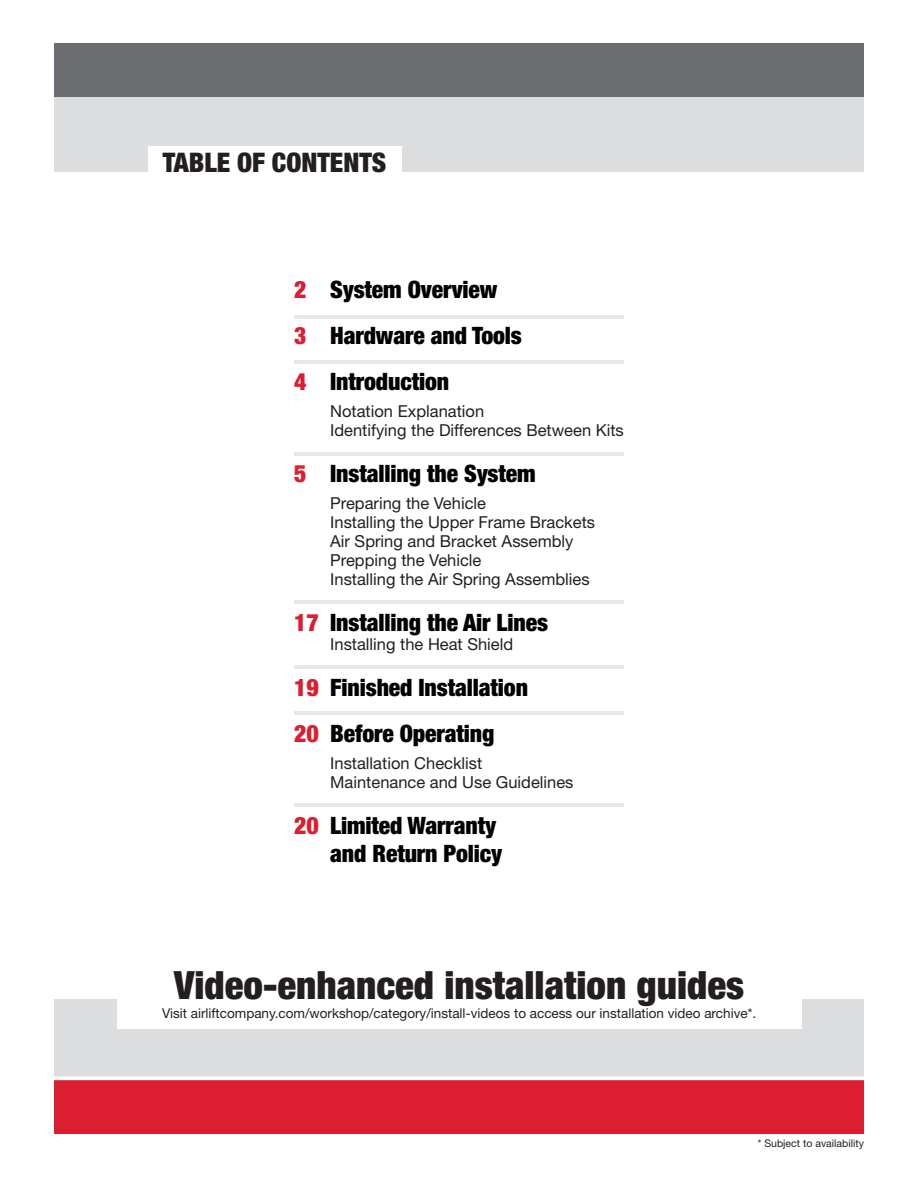
<style>
.page{position:relative;width:918px;height:1188px;background:#fff}
.page>*{position:absolute;margin:0;border:0;box-sizing:border-box;transform-origin:0 0}
.Video_head__inside{font:900 condensed 39px "Helvetica Neue";color:#231f20}
.TOC_-_Page_Header{font:900 condensed 27px "Helvetica Neue";color:#231f20}
.TOC_body{font:900 condensed 24px/27.6px "Helvetica Neue";letter-spacing:-.005em;color:#010101;text-align:right}
.TOC_head{font:900 condensed 24px "Helvetica Neue";letter-spacing:-.005em;color:#010101}
.TOC_body-2{font:16.5px "Helvetica Neue";color:#231f20}
.Caption_-_Centered{font:13.5px "Helvetica Neue";color:#231f20}
.Video_head__inside-2{font:10.5px "Helvetica Neue";color:#231f20}
.s1{color:#db1e30}
</style>
<div class="page">
<div style="left:54px;top:1080px;width:810px;height:54px;background:#db1e30"></div>
<div style="left:54px;top:999px;width:810px;height:81px;background:#dcdddf"></div>
<div style="left:54px;top:91px;width:810px;height:81px;background:#dcdddf"></div>
<div style="left:54px;top:43px;width:810px;height:54px;background:#6c6d70"></div>
<div style="left:148px;top:146px;width:253px;height:33px;background:#fff"></div>
<svg style="left:54px;top:1076px;width:810px;height:4px;background:#fafbfb"></svg>
<div style="left:117px;top:991px;width:685px;height:37px;background:#fff"></div>
<hr style="left:294px;top:315px;width:330px;height:4px;background:#e6e7e9">
<hr style="left:294px;top:360px;width:330px;height:3px;background:#e6e7e9">
<hr style="left:294px;top:452px;width:330px;height:3px;background:#e6e7e9">
<hr style="left:294px;top:601px;width:330px;height:3px;background:#e6e7e9">
<hr style="left:294px;top:666px;width:330px;height:3px;background:#e6e7e9">
<hr style="left:294px;top:712px;width:330px;height:3px;background:#e6e7e9">
<hr style="left:294px;top:804px;width:330px;height:3px;background:#e6e7e9">
<p class="TOC_-_Page_Header" style="left:163px;top:146px;width:225px">TABLE OF CONTENTS</p>
<p class="TOC_head" style="left:294px;top:275px;width:205px"><span class="s1">2</span> System Overview</p>
<p class="TOC_head" style="left:294px;top:321px;width:229px"><span class="s1">3</span> Hardware and Tools</p>
<p class="TOC_body" style="left:294px;top:368px;width:156px"><span class="s1">4</span> Introduction</p>
<p class="TOC_body-2" style="left:330px;top:402px;width:156px">Notation Explanation</p>
<p class="TOC_body-2" style="left:330px;top:421px;width:295px">Identifying the Differences Between Kits</p>
<p class="TOC_body" style="left:294px;top:460px;width:243px"><span class="s1">5</span> Installing the System</p>
<p class="TOC_body-2" style="left:330px;top:494px;width:157px">Preparing the Vehicle</p>
<p class="TOC_body-2" style="left:330px;top:513px;width:266px">Installing the Upper Frame Brackets</p>
<p class="TOC_body-2" style="left:330px;top:531px;width:245px">Air Spring and Bracket Assembly</p>
<p class="TOC_body-2" style="left:330px;top:550px;width:153px">Prepping the Vehicle</p>
<p class="TOC_body-2" style="left:330px;top:569px;width:261px">Installing the Air Spring Assemblies</p>
<p class="TOC_body" style="left:294px;top:608px;width:255px"><span class="s1">17</span> Installing the Air Lines</p>
<p class="TOC_body-2" style="left:330px;top:634px;width:185px">Installing the Heat Shield</p>
<p class="TOC_body" style="left:294px;top:673px;width:235px"><span class="s1">19</span> Finished Installation</p>
<p class="TOC_body" style="left:294px;top:719px;width:202px"><span class="s1">20</span> Before Operating</p>
<p class="TOC_body-2" style="left:330px;top:753px;width:154px">Installation Checklist</p>
<p class="TOC_body-2" style="left:330px;top:772px;width:245px">Maintenance and Use Guidelines</p>
<p class="TOC_body" style="left:294px;top:811px;width:209px"><span class="s1">20</span> Limited Warranty and Return Policy</p>
<p class="Video_head__inside" style="left:174px;top:961px;width:572px">Video-enhanced installation guides</p>
<p class="Caption_-_Centered" style="left:162px;top:1005px;width:596px">Visit airliftcompany.com/workshop/category/install-videos to access our installation video archive*.</p>
<p class="Video_head__inside-2" style="left:758px;top:1137px;width:108px">* Subject to availability</p>
</div>
